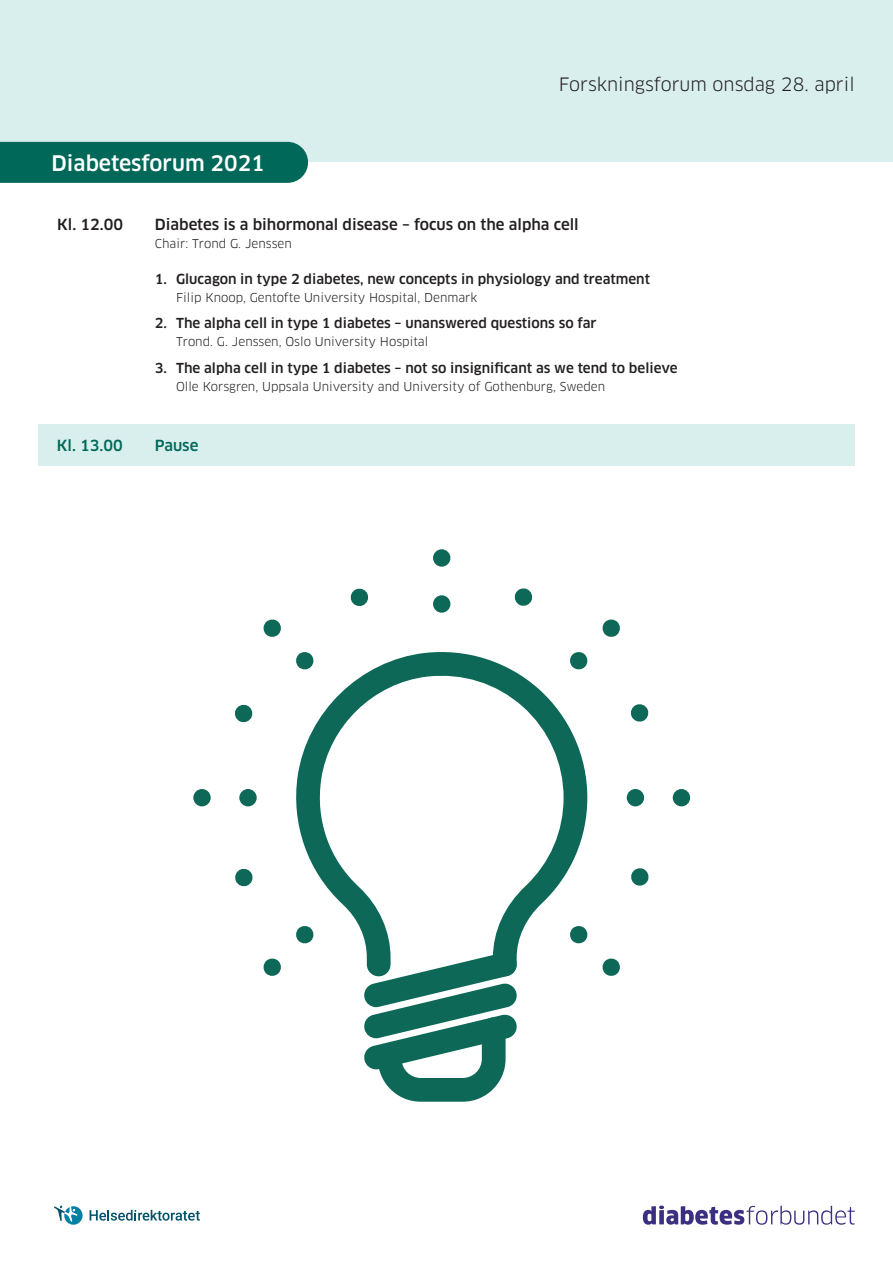
<style>
.page{position:relative;width:893px;height:1263px;background:#fff}
.page>*{position:absolute;margin:0;border:0;box-sizing:border-box;transform-origin:0 0}
.Tittel_dag_hvit{font:500 21px "Clan OT";color:#fff}
.t1{font:18px "Clan OT";color:#231f20}
.Tittel_hendelse_tema{font:500 15px "Clan OT";color:#231f20}
.Tittel_hendelse_tema-2{font:500 15px "Clan OT";color:#006959}
.t2{font:500 13.5px "Clan OT";color:#231f20}
.t3{font:12px "Clan OT";color:#231f20}
</style>
<div class="page">
<div style="left:38px;top:425px;width:817px;height:41px;background:#d9efee"></div>
<div style="left:0;top:0;width:893px;height:162px;background:#d9efee"></div>
<svg style="left:643px;top:1205px;width:212px;height:20px"></svg>
<div style="left:0;top:142px;width:308px;height:41px;background:#006858"></div>
<div style="left:433px;top:595px;width:17px;height:18px;background:#0d6858;border-radius:50%"></div>
<svg style="left:350px;top:588px;width:18px;height:18px"></svg>
<svg style="left:235px;top:704px;width:18px;height:19px"></svg>
<svg style="left:235px;top:868px;width:18px;height:19px"></svg>
<svg style="left:631px;top:868px;width:18px;height:18px"></svg>
<svg style="left:631px;top:704px;width:18px;height:18px"></svg>
<svg style="left:514px;top:588px;width:18px;height:18px"></svg>
<div style="left:433px;top:549px;width:17px;height:18px;background:#0d6858;border-radius:50%"></div>
<svg style="left:263px;top:619px;width:18px;height:18px"></svg>
<div style="left:239px;top:789px;width:18px;height:17px;background:#0d6858;border-radius:50%"></div>
<div style="left:193px;top:789px;width:18px;height:17px;background:#0d6858;border-radius:50%"></div>
<svg style="left:263px;top:958px;width:18px;height:18px"></svg>
<svg style="left:602px;top:958px;width:18px;height:18px"></svg>
<div style="left:627px;top:789px;width:17px;height:17px;background:#0d6858;border-radius:50%"></div>
<div style="left:673px;top:789px;width:17px;height:17px;background:#0d6858;border-radius:50%"></div>
<svg style="left:602px;top:619px;width:18px;height:18px"></svg>
<svg style="left:296px;top:652px;width:291px;height:299px"></svg>
<svg style="left:364px;top:951px;width:153px;height:151px"></svg>
<svg style="left:54px;top:1205px;width:29px;height:20px"></svg>
<svg style="left:90px;top:1210px;width:110px;height:11px"></svg>
<p class="Tittel_dag_hvit" style="left:51px;top:151px;width:215px">Diabetesforum 2021</p>
<p class="t1" style="left:559px;top:74px;width:297px">Forskningsforum onsdag 28. april</p>
<p class="Tittel_hendelse_tema" style="left:57px;top:215px;width:67px">Kl. 12.00</p>
<p class="Tittel_hendelse_tema" style="left:155px;top:215px;width:426px">Diabetes is a bihormonal disease – focus on the alpha cell</p>
<p class="t3" style="left:155px;top:236px;width:139px">Chair: Trond G. Jenssen</p>
<p class="t2" style="left:155px;top:271px;width:497px">1. Glucagon in type 2 diabetes, new concepts in physiology and treatment</p>
<p class="t3" style="left:176px;top:290px;width:303px">Filip Knoop, Gentofte University Hospital, Denmark</p>
<p class="t2" style="left:155px;top:315px;width:443px">2. The alpha cell in type 1 diabetes – unanswered questions so far</p>
<p class="t3" style="left:176px;top:335px;width:254px">Trond. G. Jenssen, Oslo University Hospital</p>
<p class="t2" style="left:155px;top:360px;width:524px">3. The alpha cell in type 1 diabetes – not so insignificant as we tend to believe</p>
<p class="t3" style="left:176px;top:379px;width:431px">Olle Korsgren, Uppsala University and University of Gothenburg, Sweden</p>
<p class="Tittel_hendelse_tema-2" style="left:57px;top:437px;width:67px">Kl. 13.00</p>
<p class="Tittel_hendelse_tema-2" style="left:155px;top:437px;width:45px">Pause</p>
</div>
